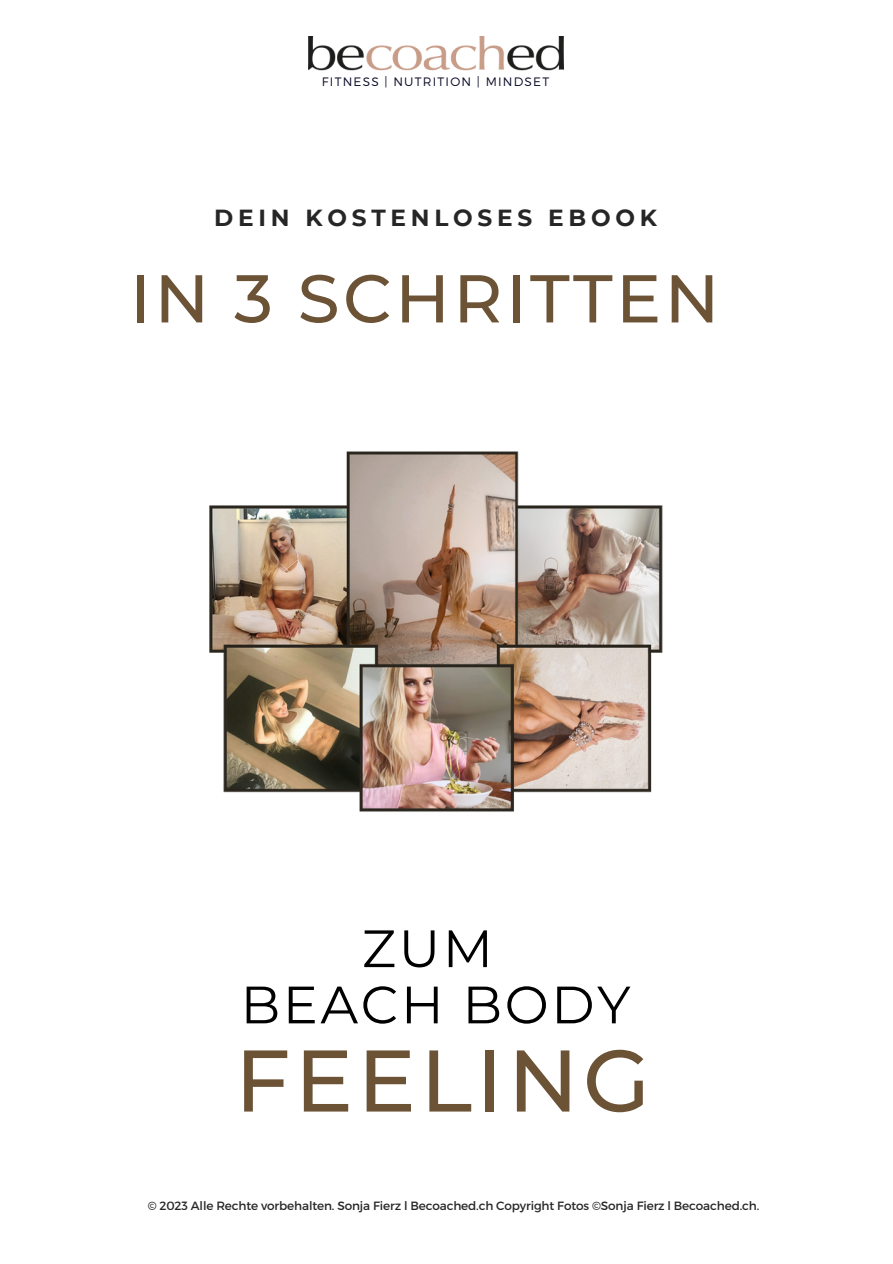
<style>
.page{position:relative;width:893px;height:1264px;background:#fff}
.page>*{position:absolute;margin:0;border:0;box-sizing:border-box;transform-origin:0 0}
.t1{font:500 87.3px "Montserrat";letter-spacing:.05em;color:#6c5336}
.t2{font:500 67.5px "Montserrat";letter-spacing:.05em;color:#6c5336}
.t3{font:52.5px "Montserrat";letter-spacing:.05em;color:#000}
.t4{font:700 23.25px "Montserrat";letter-spacing:.205em;color:#262626}
.t5{font:300 12.15px "Montserrat";letter-spacing:.1em;color:#080925}
.t6{font:12px "Montserrat";letter-spacing:-.01em;color:#262626}
</style>
<div class="page">
<img style="left:308px;top:37px;width:255px;height:34px">
<img style="left:209px;top:451px;width:454px;height:361px">
<p class="t5" style="left:322px;top:74px;width:229px">FITNESS | NUTRITION | MINDSET</p>
<p class="t4" style="left:214px;top:203px;width:444px">DEIN KOSTENLOSES EBOOK</p>
<p class="t2" style="left:130px;top:257px;width:590px">IN 3 SCHRITTEN</p>
<p class="t3" style="left:362px;top:916px;width:132px">ZUM</p>
<p class="t3" style="left:240px;top:972px;width:391px">BEACH BODY</p>
<p class="t1" style="left:235px;top:1027px;width:417px">FEELING</p>
<p class="t6" style="left:148px;top:1197px;width:613px">© 2023 Alle Rechte vorbehalten. Sonja Fierz l Becoached.ch Copyright Fotos ©Sonja Fierz l Becoached.ch.</p>
</div>
